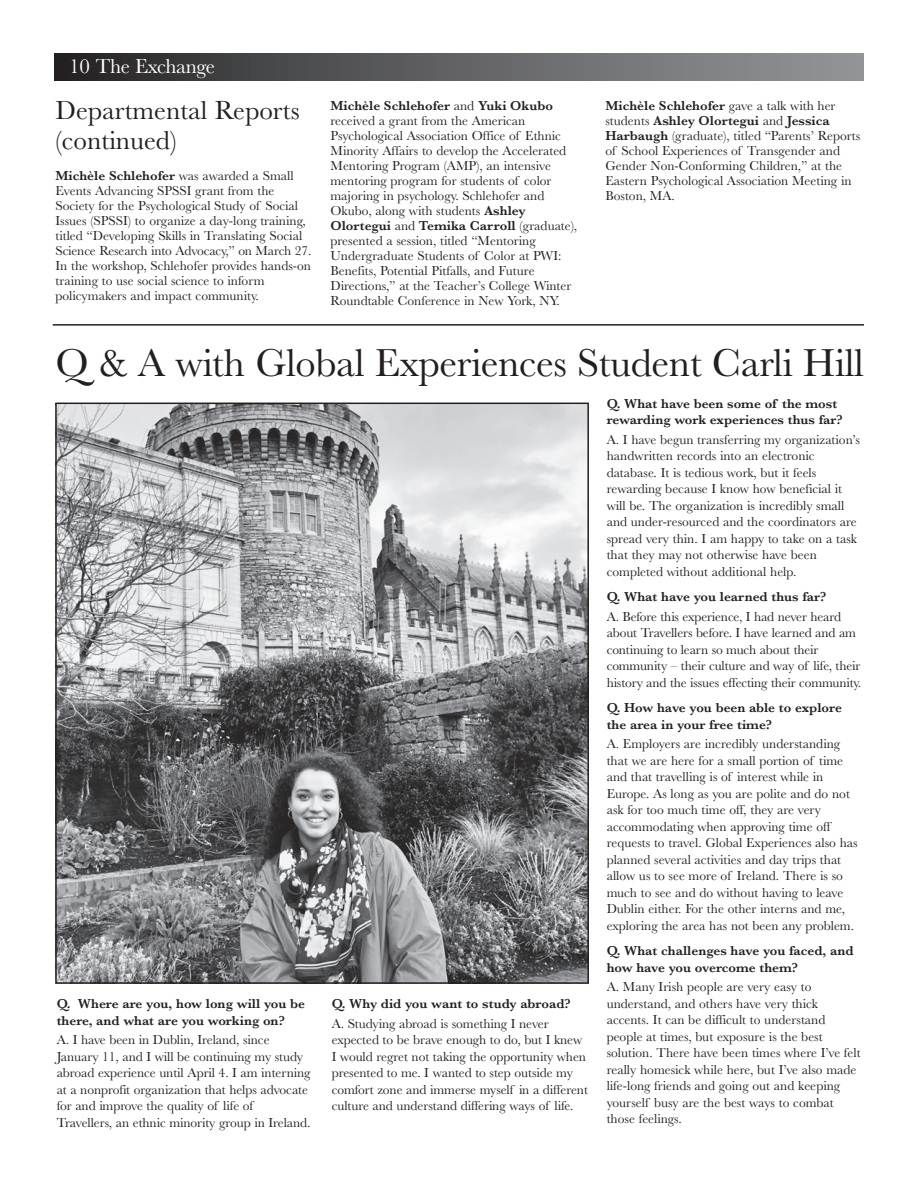
<style>
.page{position:relative;width:918px;height:1188px;background:#fff}
.page>*{position:absolute;margin:0;border:0;box-sizing:border-box;transform-origin:0 0}
.t1{font:40.5px "Baskerville";letter-spacing:-.01em;color:#231f20}
.t2{font:27px/30px "Baskerville";color:#231f20}
.t3{font:21px "Baskerville";letter-spacing:-.02em;color:#fff}
.t4{font:13.5px/16.5px "Baskerville";color:#231f20}
.t5{font:600 13.5px/16.5px "Baskerville";color:#231f20}
.s1{font-weight:600}
</style>
<div class="page">
<div style="left:54px;top:54px;width:810px;height:27px;background:linear-gradient(to right,#282627,#96999c)"></div>
<img style="left:58px;top:406px;width:528px;height:575px">
<div style="left:55px;top:403px;width:534px;height:581px;border:2px solid #231f20"></div>
<hr style="left:53px;top:324px;width:811px;height:2px;background:#231f20">
<h3 class="t3" style="left:69px;top:54px;width:148px">10 The Exchange</h3>
<h2 class="t2" style="left:56px;top:95px;width:246px">Departmental Reports (continued)</h2>
<p class="t4" style="left:56px;top:168px;width:257px;line-height:15px"><span class="s1">Michèle Schlehofer</span> was awarded a Small Events Advancing SPSSI grant from the Society for the Psychological Study of Social Issues (SPSSI) to organize a day-long training, titled “Developing Skills in Translating Social Science Research into Advocacy,” on March 27.<br>In the workshop, Schlehofer provides hands-on training to use social science to inform policymakers and impact community.</p>
<p class="t4" style="left:330px;top:98px;width:248px;line-height:15px"><span class="s1">Michèle Schlehofer</span> and <span class="s1">Yuki Okubo </span>received a grant from the American Psychological Association Office of Ethnic Minority Affairs to develop the Accelerated Mentoring Program (AMP), an intensive mentoring program for students of color majoring in psychology. Schlehofer and Okubo, along with students <span class="s1">Ashley Olortegui</span> and <span class="s1">Temika Carroll</span> (graduate), presented a session, titled “Mentoring Undergraduate Students of Color at PWI:<br>Benefits, Potential Pitfalls, and Future Directions,” at the Teacher’s College Winter Roundtable Conference in New York, NY.</p>
<p class="t4" style="left:605px;top:98px;width:256px;line-height:15px"><span class="s1">Michèle Schlehofer</span> gave a talk with her students <span class="s1">Ashley Olortegui</span> and <span class="s1">Jessica Harbaugh</span> (graduate), titled “Parents’ Reports of School Experiences of Transgender and Gender Non-Conforming Children,” at the Eastern Psychological Association Meeting in Boston, MA.</p>
<h1 class="t1" style="left:56px;top:340px;width:810px">Q &amp; A with Global Experiences Student Carli Hill</h1>
<p class="t5" style="left:57px;top:996px;width:250px">Q. Where are you, how long will you be there, and what are you working on?</p>
<p class="t4" style="left:57px;top:1032px;width:255px">A. I have been in Dublin, Ireland, since January 11, and I will be continuing my study abroad experience until April 4. I am interning at a nonprofit organization that helps advocate for and improve the quality of life of Travellers, an ethnic minority group in Ireland.</p>
<p class="t5" style="left:332px;top:996px;width:240px">Q. Why did you want to study abroad?</p>
<p class="t4" style="left:332px;top:1015px;width:258px">A. Studying abroad is something I never expected to be brave enough to do, but I knew I would regret not taking the opportunity when presented to me. I wanted to step outside my comfort zone and immerse myself in a different culture and understand differing ways of life.</p>
<p class="t5" style="left:607px;top:395px;width:237px">Q. What have been some of the most rewarding work experiences thus far?</p>
<p class="t4" style="left:607px;top:431px;width:255px">A. I have begun transferring my organization’s handwritten records into an electronic database. It is tedious work, but it feels rewarding because I know how beneficial it will be. The organization is incredibly small and under-resourced and the coordinators are spread very thin. I am happy to take on a task that they may not otherwise have been completed without additional help.</p>
<p class="t5" style="left:607px;top:588px;width:221px">Q. What have you learned thus far?</p>
<p class="t4" style="left:607px;top:608px;width:256px">A. Before this experience, I had never heard about Travellers before. I have learned and am continuing to learn so much about their community – their culture and way of life, their history and the issues effecting their community.</p>
<p class="t5" style="left:607px;top:699px;width:237px">Q. How have you been able to explore the area in your free time?</p>
<p class="t4" style="left:607px;top:735px;width:253px">A. Employers are incredibly understanding that we are here for a small portion of time and that travelling is of interest while in Europe. As long as you are polite and do not ask for too much time off, they are very accommodating when approving time off requests to travel. Global Experiences also has planned several activities and day trips that allow us to see more of Ireland. There is so much to see and do without having to leave Dublin either. For the other interns and me, exploring the area has not been any problem.</p>
<p class="t5" style="left:607px;top:942px;width:248px">Q. What challenges have you faced, and how have you overcome them?</p>
<p class="t4" style="left:607px;top:978px;width:256px">A. Many Irish people are very easy to understand, and others have very thick accents. It can be difficult to understand people at times, but exposure is the best solution. There have been times where I’ve felt really homesick while here, but I’ve also made life-long friends and going out and keeping yourself busy are the best ways to combat those feelings.</p>
</div>
